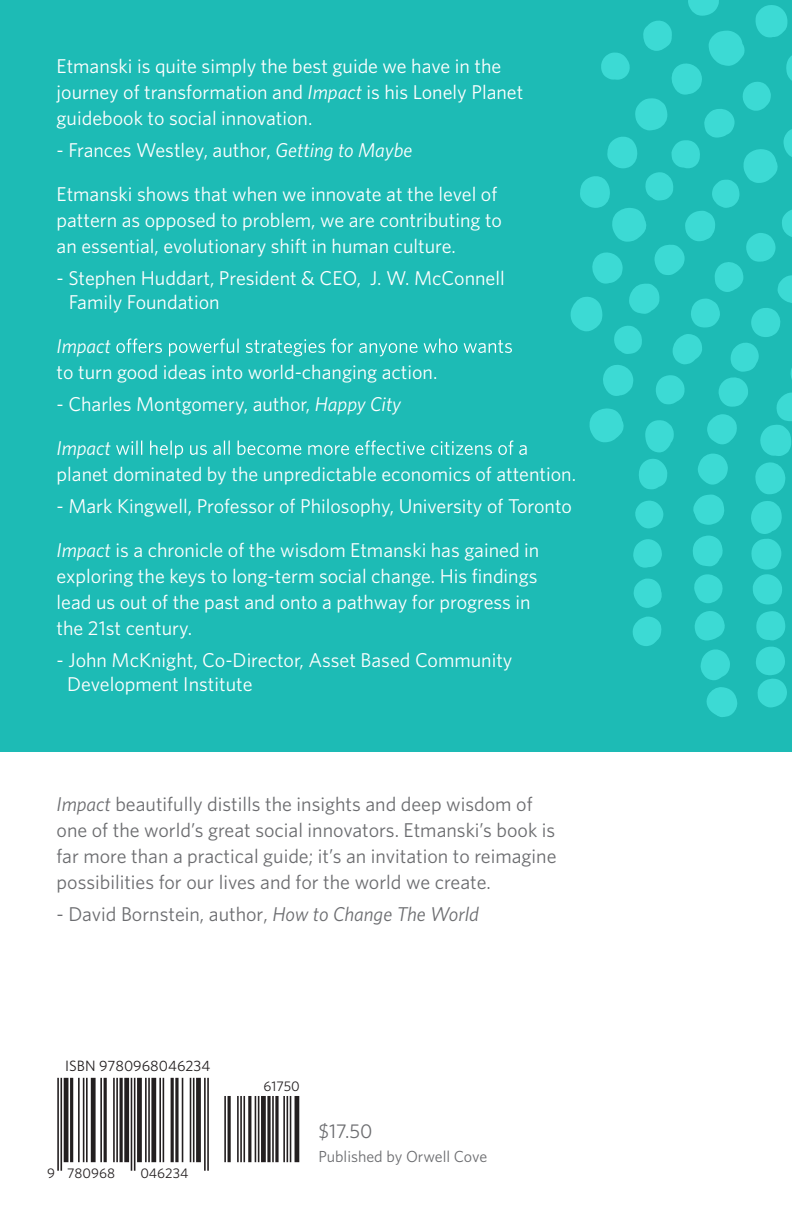
<style>
.page{position:relative;width:792px;height:1224px;background:#fff}
.page>*{position:absolute;margin:0;border:0;box-sizing:border-box;transform-origin:0 0}
.t1{font:20px/26px "Whitney";color:#fff}
.t2{font:20px/26px "Whitney";color:#6c6d70}
.t3{font:italic 20px "Whitney";color:#fff}
.t4{font:16px "Whitney";color:#6c6d70}
.t5{font:15px "Whitney";color:#231f20}
.t6{font:14px "Whitney";color:#231f20}
.s1{font-style:italic}
</style>
<div class="page">
<div style="left:0;top:0;width:792px;height:752px;background:#1dbbb5"></div>
<svg style="left:116px;top:338px;width:396px;height:18px"></svg>
<svg style="left:116px;top:440px;width:411px;height:18px"></svg>
<hr style="left:60px;top:1078px;width:2px;height:93px;background:#231f20">
<hr style="left:57px;top:1078px;width:2px;height:93px;background:#231f20">
<hr style="left:64px;top:1078px;width:4px;height:84px;background:#231f20">
<hr style="left:70px;top:1078px;width:3px;height:84px;background:#231f20">
<hr style="left:86px;top:1078px;width:2px;height:84px;background:#231f20">
<hr style="left:83px;top:1078px;width:1px;height:84px;background:#231f20">
<hr style="left:78px;top:1078px;width:2px;height:84px;background:#231f20">
<div style="left:91px;top:1078px;width:5px;height:84px;background:#231f20"></div>
<hr style="left:100px;top:1078px;width:2px;height:84px;background:#231f20">
<hr style="left:104px;top:1078px;width:3px;height:84px;background:#231f20">
<hr style="left:116px;top:1078px;width:2px;height:84px;background:#231f20">
<hr style="left:113px;top:1078px;width:2px;height:84px;background:#231f20">
<hr style="left:120px;top:1078px;width:3px;height:84px;background:#231f20">
<div style="left:124px;top:1078px;width:5px;height:84px;background:#231f20"></div>
<hr style="left:134px;top:1078px;width:1px;height:93px;background:#231f20">
<hr style="left:131px;top:1078px;width:1px;height:93px;background:#231f20">
<div style="left:137px;top:1078px;width:5px;height:84px;background:#231f20"></div>
<hr style="left:148px;top:1078px;width:2px;height:84px;background:#231f20">
<hr style="left:145px;top:1078px;width:2px;height:84px;background:#231f20">
<div style="left:151px;top:1078px;width:5px;height:84px;background:#231f20"></div>
<hr style="left:163px;top:1078px;width:1px;height:84px;background:#231f20">
<hr style="left:159px;top:1078px;width:2px;height:84px;background:#231f20">
<svg style="left:175px;top:1078px;width:4px;height:84px"></svg>
<hr style="left:171px;top:1078px;width:3px;height:84px;background:#231f20">
<hr style="left:193px;top:1078px;width:2px;height:84px;background:#231f20">
<hr style="left:190px;top:1078px;width:1px;height:84px;background:#231f20">
<hr style="left:182px;top:1078px;width:1px;height:84px;background:#231f20">
<div style="left:196px;top:1078px;width:5px;height:84px;background:#231f20"></div>
<hr style="left:207px;top:1078px;width:2px;height:93px;background:#231f20">
<hr style="left:204px;top:1078px;width:2px;height:93px;background:#231f20">
<hr style="left:224px;top:1096px;width:2px;height:66px;background:#231f20">
<hr style="left:228px;top:1096px;width:3px;height:66px;background:#231f20">
<hr style="left:243px;top:1096px;width:2px;height:66px;background:#231f20">
<hr style="left:240px;top:1096px;width:2px;height:66px;background:#231f20">
<hr style="left:237px;top:1096px;width:2px;height:66px;background:#231f20">
<hr style="left:248px;top:1096px;width:3px;height:66px;background:#231f20">
<hr style="left:258px;top:1096px;width:1px;height:66px;background:#231f20">
<hr style="left:255px;top:1096px;width:1px;height:66px;background:#231f20">
<div style="left:261px;top:1096px;width:5px;height:66px;background:#231f20"></div>
<svg style="left:267px;top:1096px;width:4px;height:66px"></svg>
<hr style="left:272px;top:1096px;width:2px;height:66px;background:#231f20">
<svg style="left:275px;top:1096px;width:4px;height:66px"></svg>
<hr style="left:290px;top:1096px;width:1px;height:66px;background:#231f20">
<hr style="left:287px;top:1096px;width:1px;height:66px;background:#231f20">
<hr style="left:283px;top:1096px;width:2px;height:66px;background:#231f20">
<hr style="left:295px;top:1096px;width:4px;height:66px;background:#231f20">
<svg style="left:571px;top:0;width:221px;height:717px"></svg>
<p class="t1" style="left:57px;top:52px;width:468px">Etmanski is quite simply the best guide we have in the journey of transformation and <span class="s1">Impact</span> is his Lonely Planet guidebook to social innovation.</p>
<p class="t1" style="left:57px;top:136px;width:357px">- Frances Westley, author, <span class="s1">Getting to Maybe</span></p>
<p class="t1" style="left:57px;top:180px;width:447px">Etmanski shows that when we innovate at the level of pattern as opposed to problem, we are contributing to an essential, evolutionary shift in human culture.</p>
<p class="t1" style="left:69px;top:265px;width:437px;line-height:24px;text-indent:-12px">- Stephen Huddart, President &amp; CEO, J. W. McConnell<br>Family Foundation</p>
<p class="t3" style="left:57px;top:333px;width:56px">Impact</p>
<p class="t1" style="left:57px;top:358px;width:382px">to turn good ideas into world-changing action.</p>
<p class="t1" style="left:57px;top:390px;width:346px">- Charles Montgomery, author, <span class="s1">Happy City</span></p>
<p class="t3" style="left:57px;top:435px;width:56px">Impact</p>
<p class="t1" style="left:57px;top:460px;width:521px">planet dominated by the unpredictable economics of attention.</p>
<p class="t1" style="left:57px;top:492px;width:517px">- Mark Kingwell, Professor of Philosophy, University of Toronto</p>
<p class="t1" style="left:57px;top:536px;width:484px"><span class="s1">Impact</span> is a chronicle of the wisdom Etmanski has gained in exploring the keys to long-term social change. His findings lead us out of the past and onto a pathway for progress in the 21st century.</p>
<p class="t1" style="left:67px;top:647px;width:447px;line-height:24px;text-indent:-11px">- John McKnight, Co-Director, Asset Based Community<br>Development Institute</p>
<p class="t2" style="left:57px;top:791px;width:501px"><span class="s1">Impact</span> beautifully distills the insights and deep wisdom of one of the world’s great social innovators. Etmanski’s book is far more than a practical guide; it’s an invitation to reimagine possibilities for our lives and for the world we create.</p>
<p class="t2" style="left:57px;top:901px;width:424px">- David Bornstein, author, <span class="s1">How to Change The World</span></p>
<p class="t5" style="left:65px;top:1056px;width:147px">ISBN 9780968046234</p>
<p class="t6" style="left:47px;top:1163px;width:70px">9 780968</p>
<p class="t6" style="left:140px;top:1163px;width:49px">046234</p>
<p class="t6" style="left:263px;top:1077px;width:38px">61750</p>
<p class="t2" style="left:318px;top:1118px;width:56px">$17.50</p>
<p class="t4" style="left:318px;top:1146px;width:170px">Published by Orwell Cove</p>
</div>
